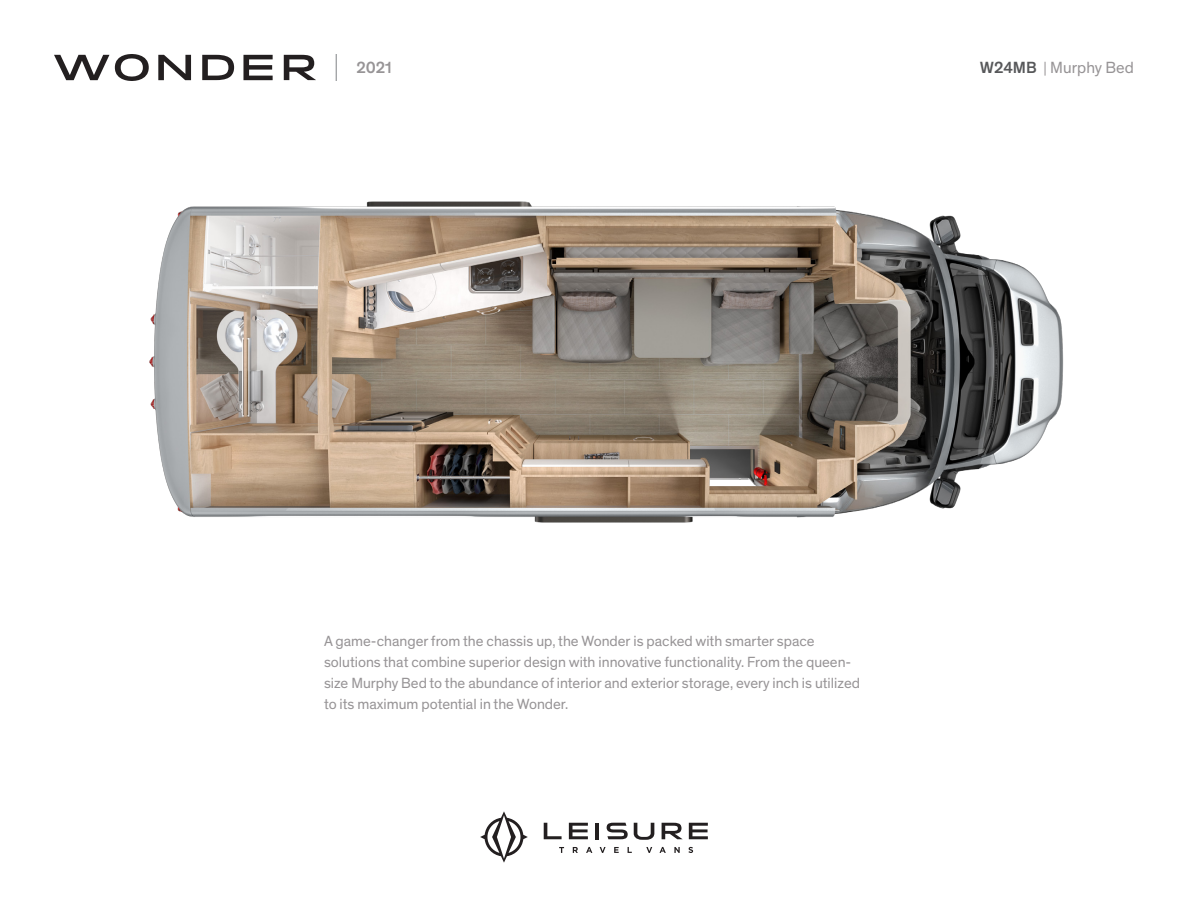
<style>
.page{position:relative;width:1188px;height:918px;background:#fff}
.page>*{position:absolute;margin:0;border:0;box-sizing:border-box;transform-origin:0 0}
.t1{font:16.5px "Theinhardt";color:#979496}
.t2{font:500 16.5px "Theinhardt";color:#979496}
.t3{font:15px/21px "Theinhardt";color:#979496}
.s1{font-weight:500;color:#57585a}
.s2{font-weight:300}
</style>
<div class="page">
<svg style="left:480px;top:811px;width:48px;height:52px"></svg>
<svg style="left:544px;top:823px;width:18px;height:16px"></svg>
<svg style="left:569px;top:823px;width:19px;height:16px"></svg>
<hr style="left:596px;top:823px;width:3px;height:16px;background:#231f20">
<svg style="left:689px;top:823px;width:19px;height:16px"></svg>
<svg style="left:634px;top:823px;width:20px;height:17px"></svg>
<svg style="left:607px;top:823px;width:21px;height:16px"></svg>
<svg style="left:662px;top:823px;width:20px;height:16px"></svg>
<svg style="left:559px;top:847px;width:5px;height:6px"></svg>
<svg style="left:573px;top:847px;width:5px;height:6px"></svg>
<svg style="left:586px;top:847px;width:6px;height:6px"></svg>
<svg style="left:600px;top:847px;width:6px;height:6px"></svg>
<svg style="left:614px;top:847px;width:5px;height:6px"></svg>
<svg style="left:628px;top:847px;width:4px;height:6px"></svg>
<svg style="left:646px;top:847px;width:6px;height:6px"></svg>
<svg style="left:660px;top:847px;width:6px;height:6px"></svg>
<svg style="left:674px;top:847px;width:6px;height:6px"></svg>
<svg style="left:688px;top:847px;width:5px;height:6px"></svg>
<svg style="left:284px;top:55px;width:32px;height:25px"></svg>
<svg style="left:243px;top:55px;width:30px;height:25px"></svg>
<svg style="left:202px;top:55px;width:32px;height:25px"></svg>
<svg style="left:158px;top:55px;width:33px;height:25px"></svg>
<svg style="left:115px;top:54px;width:34px;height:27px"></svg>
<svg style="left:54px;top:55px;width:55px;height:25px"></svg>
<svg style="left:336px;top:54px;width:1px;height:27px"></svg>
<img style="left:149px;top:201px;width:915px;height:322px">
<p class="t2" style="left:356px;top:58px;width:37px">2021</p>
<p class="t1" style="left:980px;top:58px;width:156px"><span class="s1">W24MB</span> <span class="s2">|</span> Murphy Bed</p>
<p class="t3" style="left:324px;top:631px;width:538px">A game-changer from the chassis up, the Wonder is packed with smarter space solutions that combine superior design with innovative functionality. From the queen&shy;size Murphy Bed to the abundance of interior and exterior storage, every inch is utilized to its maximum potential in the Wonder.</p>
</div>
